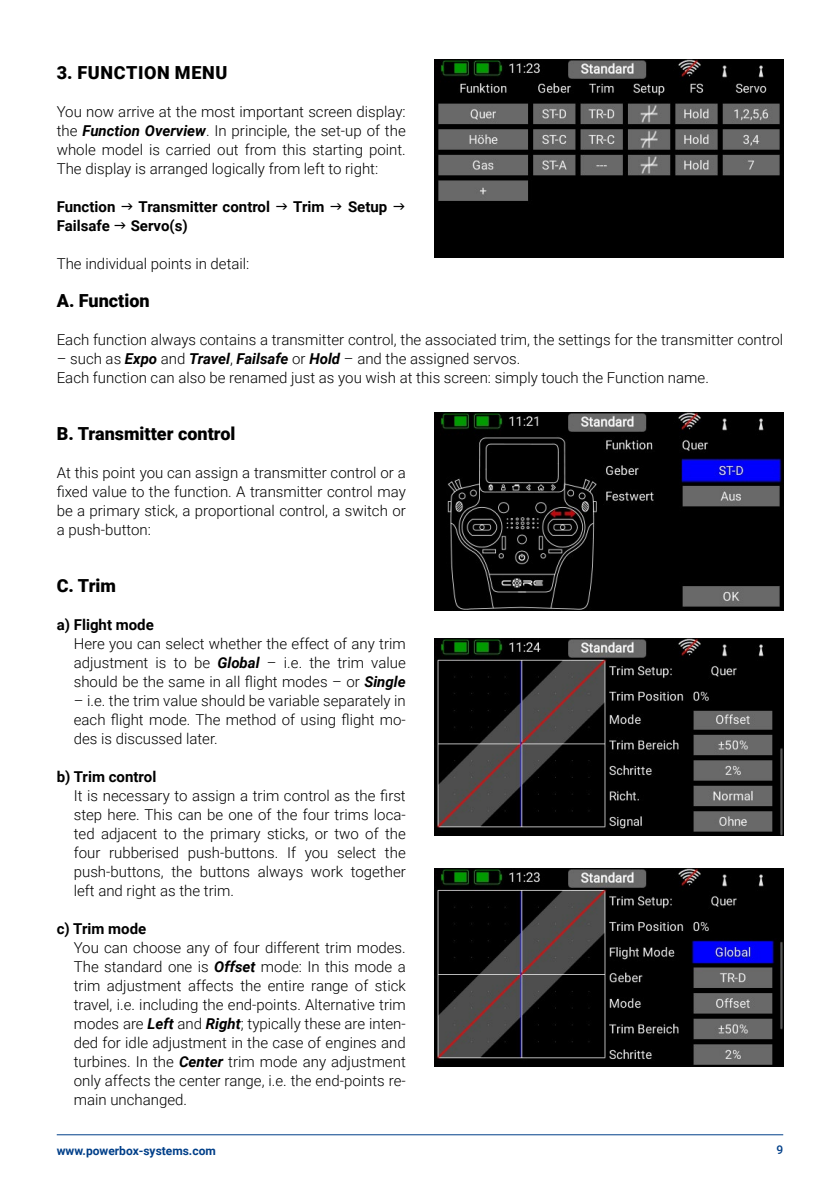
<style>
.page{position:relative;width:840px;height:1191px;background:#fff}
.page>*{position:absolute;margin:0;border:0;box-sizing:border-box;transform-origin:0 0}
.t1{font:900 18px "Roboto";color:#000}
.t2{font:900 18px "Roboto";letter-spacing:.035em;color:#000}
.t3{font:300 15px/19px "Roboto";color:#000;text-align:justify}
.t4{font:700 15px "Roboto";color:#000}
.t5{font:700 12px "Roboto";color:#003f89}
.t6{font:500 12px "Roboto";color:#003f89}
.s1{font-weight:700;font-style:italic}
</style>
<div class="page">
<hr style="left:57px;top:1134px;width:725px;height:1px;background:#003f89">
<img style="left:434px;top:60px;width:348px;height:197px">
<img style="left:434px;top:413px;width:348px;height:197px">
<img style="left:434px;top:868px;width:348px;height:198px">
<img style="left:434px;top:638px;width:348px;height:197px">
<p class="t2" style="left:57px;top:60px;width:172px">3. FUNCTION MENU</p>
<p class="t3" style="left:57px;top:101px;width:350px">You now arrive at the most important screen display: the <span class="s1">Function Overview</span>. In principle, the set-up of the whole model is carried out from this starting point.<br>The display is arranged logically from left to right:</p>
<p class="t4" style="left:57px;top:196px;width:60px">Function</p>
<p class="t4" style="left:138px;top:196px;width:133px">Transmitter control</p>
<p class="t4" style="left:293px;top:196px;width:33px">Trim</p>
<p class="t4" style="left:348px;top:196px;width:41px">Setup</p>
<p class="t4" style="left:57px;top:215px;width:55px">Failsafe</p>
<p class="t4" style="left:131px;top:215px;width:59px">Servo(s)</p>
<p class="t3" style="left:57px;top:253px;width:194px">The individual points in detail:</p>
<p class="t1" style="left:57px;top:288px;width:94px">A. Function</p>
<p class="t3" style="left:57px;top:329px;width:727px">Each function always contains a transmitter control, the associated trim, the settings for the transmitter control</p>
<p class="t3" style="left:57px;top:348px;width:653px">– such as <span class="s1">Expo</span> and <span class="s1">Travel</span>, <span class="s1">Failsafe</span> or <span class="s1">Hold</span> – and the assigned servos.<br>Each function can also be renamed just as you wish at this screen: simply touch the Function name.</p>
<p class="t1" style="left:57px;top:421px;width:180px">B. Transmitter control</p>
<p class="t3" style="left:57px;top:462px;width:350px">At this point you can assign a transmitter control or a fixed value to the function. A transmitter control may be a primary stick, a proportional control, a switch or a push-button:</p>
<p class="t1" style="left:57px;top:573px;width:61px">C. Trim</p>
<p class="t4" style="left:57px;top:614px;width:99px">a) Flight mode</p>
<p class="t3" style="left:74px;top:633px;width:333px">Here you can select whether the effect of any trim adjustment is to be <span class="s1">Global</span> – i.e. the trim value should be the same in all flight modes – or <span class="s1">Single</span></p>
<p class="t3" style="left:74px;top:690px;width:333px">– i.e. the trim value should be variable separately in each flight mode. The method of using flight mo&shy;des is discussed later.</p>
<p class="t4" style="left:57px;top:766px;width:101px">b) Trim control</p>
<p class="t3" style="left:74px;top:785px;width:333px">It is necessary to assign a trim control as the first step here. This can be one of the four trims loca&shy;ted adjacent to the primary sticks, or two of the four rubberised push-buttons. If you select the push-buttons, the buttons always work together left and right as the trim.</p>
<p class="t4" style="left:57px;top:918px;width:91px">c) Trim mode</p>
<p class="t3" style="left:74px;top:937px;width:333px">You can choose any of four different trim modes.<br>The standard one is <span class="s1">Offset</span> mode: In this mode a trim adjustment affects the entire range of stick travel, i.e. including the end-points. Alternative trim modes are <span class="s1">Left</span> and <span class="s1">Right</span>; typically these are inten&shy;ded for idle adjustment in the case of engines and turbines. In the <span class="s1">Center</span> trim mode any adjustment only affects the center range, i.e. the end-points re&shy;main unchanged.</p>
<p class="t5" style="left:57px;top:1141px;width:161px">www.powerbox-systems.com</p>
<p class="t6" style="left:776px;top:1141px;width:8px">9</p>
</div>
